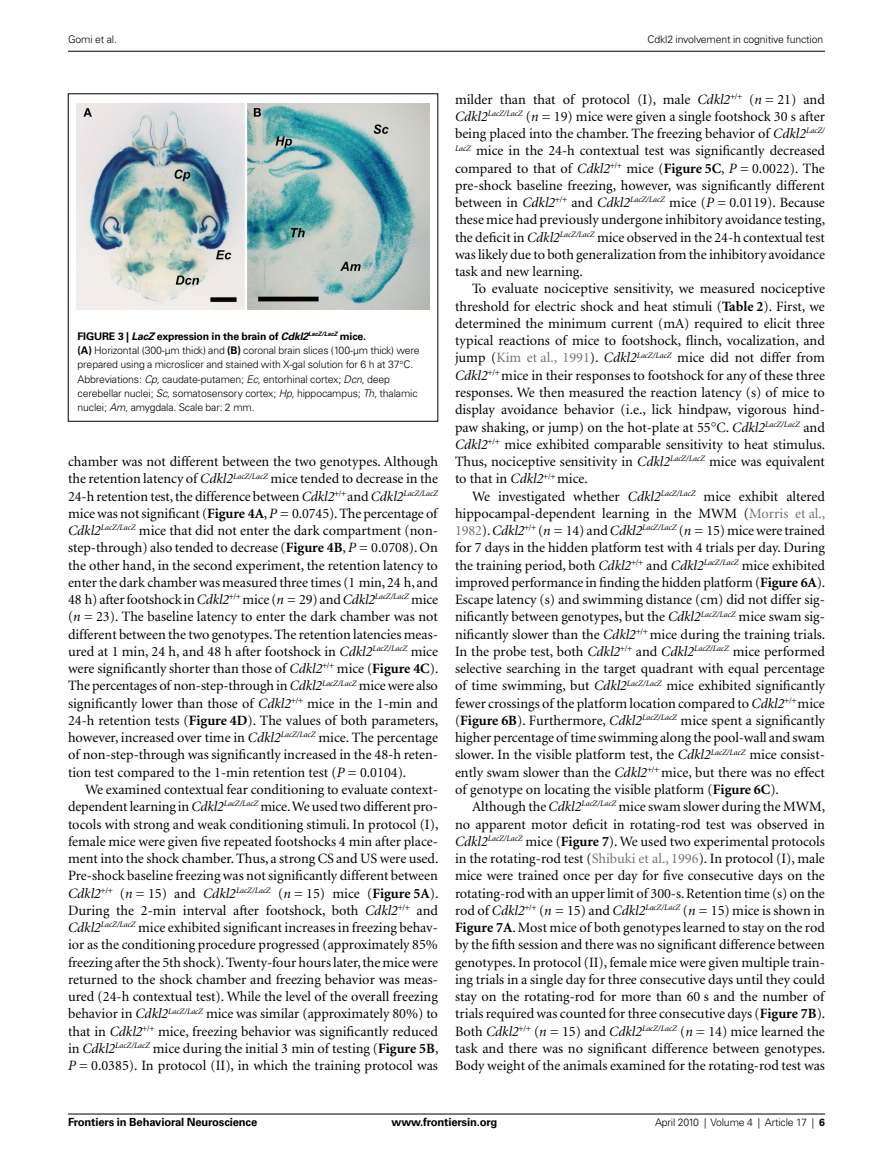
<style>
.page{position:relative;width:893px;height:1170px;background:#fff}
.page>*{position:absolute;margin:0;border:0;box-sizing:border-box;transform-origin:0 0}
.t1{font:14.25px/17.2px "Minion";color:#000;text-align:justify}
.t2{font:700 11.25px "Univers";letter-spacing:-.015em;color:#000}
.t3{font:300 10.5px/14.2px "Univers";letter-spacing:-.015em;color:#000}
.s1{font-weight:700}
.s2{font-weight:700;font-style:italic}
.s3{font-style:italic}
.s4{color:#707173}
</style>
<div class="page">
<hr style="left:68px;top:1113px;width:757px;height:1px;background:#000">
<hr style="left:68px;top:51px;width:757px;height:1px;background:#000">
<img style="left:77px;top:103px;width:352px;height:207px">
<p class="t3" style="left:68px;top:33px;width:51px">Gomi et al.</p>
<p class="t3" style="left:648px;top:33px;width:177px">Cdkl2 involvement in cognitive function</p>
<p class="t3" style="left:78px;top:330px;width:344px"><span class="s1">FIGURE 3 |</span> <span class="s2">LacZ</span> <span class="s1">expression in the brain of</span> <span class="s2">Cdkl2</span><sup>LacZ/LacZ</sup> <span class="s1">mice.<br>(A)</span> Horizontal (300-µm thick) and <span class="s1">(B)</span> coronal brain slices (100-µm thick) were prepared using a microslicer and stained with X-gal solution for 6 h at 37 C.<br>Abbreviations: <span class="s3">Cp</span>, caudate-putamen; <span class="s3">Ec</span>, entorhinal cortex; <span class="s3">Dcn</span>, deep cerebellar nuclei; <span class="s3">Sc</span>, somatosensory cortex; <span class="s3">Hp</span>, hippocampus; <span class="s3">Th</span>, thalamic nuclei; <span class="s3">Am</span>, amygdala. Scale bar: 2 mm.</p>
<p class="t1" style="left:68px;top:454px;width:372px">chamber was not different between the two genotypes. Although the retention latency of <span class="s3">Cdkl2</span><sup>LacZ/LacZ</sup> mice tended to decrease in the 24-h retention test, the difference between <span class="s3">Cdkl2</span> <sup>/</sup> and <span class="s3">Cdkl2</span><sup>LacZ/LacZ </sup>mice was not significant (<span class="s1">Figure 4A</span>, <span class="s3">P</span> = 0.0745). The percentage of <span class="s3">Cdkl2</span><sup>LacZ/LacZ</sup> mice that did not enter the dark compartment (non&shy;step-through) also tended to decrease (<span class="s1">Figure 4B</span>, <span class="s3">P</span> = 0.0708). On the other hand, in the second experiment, the retention latency to enter the dark chamber was measured three times (1 min, 24 h, and 48 h) after footshock in <span class="s3">Cdkl2</span> <sup>/</sup> mice (<span class="s3">n</span> = 29) and <span class="s3">Cdkl2</span><sup>LacZ/LacZ</sup> mice (<span class="s3">n</span> = 23). The baseline latency to enter the dark chamber was not different between the two genotypes. The retention latencies meas&shy;ured at 1 min, 24 h, and 48 h after footshock in <span class="s3">Cdkl2</span><sup>LacZ/LacZ</sup> mice were significantly shorter than those of <span class="s3">Cdkl2</span> <sup>/</sup> mice (<span class="s1">Figure 4C</span>).<br>The percentages of non-step-through in <span class="s3">Cdkl2</span><sup>LacZ/LacZ</sup> mice were also significantly lower than those of <span class="s3">Cdkl2</span> <sup>/</sup> mice in the 1-min and 24-h retention tests (<span class="s1">Figure 4D</span>). The values of both parameters, however, increased over time in <span class="s3">Cdkl2</span><sup>LacZ/LacZ</sup> mice. The percentage of non-step-through was significantly increased in the 48-h reten&shy;tion test compared to the 1-min retention test (<span class="s3">P</span> = 0.0104).</p>
<p class="t1" style="left:68px;top:782px;width:372px;text-indent:17px">We examined contextual fear conditioning to evaluate context&shy;dependent learning in <span class="s3">Cdkl2</span><sup>LacZ/LacZ</sup> mice. We used two different pro&shy;tocols with strong and weak conditioning stimuli. In protocol (I), female mice were given five repeated footshocks 4 min after place&shy;ment into the shock chamber. Thus, a strong CS and US were used.<br>Pre-shock baseline freezing was not significantly different between <span class="s3">Cdkl2</span> <sup>/</sup> (<span class="s3">n</span> = 15) and <span class="s3">Cdkl2</span><sup>LacZ/LacZ</sup> (<span class="s3">n</span> = 15) mice (<span class="s1">Figure 5A</span>).<br>During the 2-min interval after footshock, both <span class="s3">Cdkl2</span> <sup>/</sup> and <span class="s3">Cdkl2</span><sup>LacZ/LacZ</sup> mice exhibited significant increases in freezing behav&shy;ior as the conditioning procedure progressed (approximately 85% freezing after the 5th shock). Twenty-four hours later, the mice were returned to the shock chamber and freezing behavior was meas&shy;ured (24-h contextual test). While the level of the overall freezing behavior in <span class="s3">Cdkl2</span><sup>LacZ/LacZ</sup> mice was similar (approximately 80%) to that in <span class="s3">Cdkl2</span> <sup>/</sup> mice, freezing behavior was significantly reduced in <span class="s3">Cdkl2</span><sup>LacZ/LacZ</sup> mice during the initial 3 min of testing (<span class="s1">Figure 5B</span>, <span class="s3">P</span> = 0.0385). In protocol (II), in which the training protocol was</p>
<p class="t1" style="left:455px;top:92px;width:372px">milder than that of protocol (I), male <span class="s3">Cdkl2</span> <sup>/</sup> (<span class="s3">n</span> = 21) and <span class="s3">Cdkl2</span><sup>LacZ/LacZ</sup> (<span class="s3">n</span> = 19) mice were given a single footshock 30 s after being placed into the chamber. The freezing behavior of <span class="s3">Cdkl2</span><sup>LacZ/ LacZ</sup> mice in the 24-h contextual test was significantly decreased compared to that of <span class="s3">Cdkl2</span> <sup>/</sup> mice (<span class="s1">Figure 5C</span>, <span class="s3">P</span> = 0.0022). The pre-shock baseline freezing, however, was significantly different between in <span class="s3">Cdkl2</span> <sup>/</sup> and <span class="s3">Cdkl2</span><sup>LacZ/LacZ</sup> mice (<span class="s3">P</span> = 0.0119). Because these mice had previously undergone inhibitory avoidance testing, the deficit in <span class="s3">Cdkl2</span><sup>LacZ/LacZ</sup> mice observed in the 24-h contextual test was likely due to both generalization from the inhibitory avoidance task and new learning.</p>
<p class="t1" style="left:455px;top:281px;width:372px;text-indent:17px">To evaluate nociceptive sensitivity, we measured nociceptive threshold for electric shock and heat stimuli (<span class="s1">Table 2</span>). First, we determined the minimum current (mA) required to elicit three typical reactions of mice to footshock, flinch, vocalization, and jump (<span class="s4">Kim et al., 1991</span>). <span class="s3">Cdkl2</span><sup>LacZ/LacZ</sup> mice did not differ from <span class="s3">Cdkl2</span> <sup>/</sup> mice in their responses to footshock for any of these three responses. We then measured the reaction latency (s) of mice to display avoidance behavior (i.e., lick hindpaw, vigorous hind&shy;paw shaking, or jump) on the hot-plate at 55 C. <span class="s3">Cdkl2</span><sup>LacZ/LacZ</sup> and <span class="s3">Cdkl2</span> <sup>/</sup> mice exhibited comparable sensitivity to heat stimulus.<br>Thus, nociceptive sensitivity in <span class="s3">Cdkl2</span><sup>LacZ/LacZ</sup> mice was equivalent to that in <span class="s3">Cdkl2</span> <sup>/</sup> mice.</p>
<p class="t1" style="left:455px;top:488px;width:372px;text-indent:17px">We investigated whether <span class="s3">Cdkl2</span><sup>LacZ/LacZ</sup> mice exhibit altered hippocampal-dependent learning in the MWM (<span class="s4">Morris et al., 1982</span>). <span class="s3">Cdkl2</span> <sup>/</sup> (<span class="s3">n</span> = 14) and <span class="s3">Cdkl2</span><sup>LacZ/LacZ</sup> (<span class="s3">n</span> = 15) mice were trained for 7 days in the hidden platform test with 4 trials per day. During the training period, both <span class="s3">Cdkl2</span> <sup>/</sup> and <span class="s3">Cdkl2</span><sup>LacZ/LacZ</sup> mice exhibited improved performance in finding the hidden platform (<span class="s1">Figure 6A</span>).<br>Escape latency (s) and swimming distance (cm) did not differ sig&shy;nificantly between genotypes, but the <span class="s3">Cdkl2</span><sup>LacZ/LacZ</sup> mice swam sig&shy;nificantly slower than the <span class="s3">Cdkl2</span> <sup>/</sup> mice during the training trials.<br>In the probe test, both <span class="s3">Cdkl2</span> <sup>/</sup> and <span class="s3">Cdkl2</span><sup>LacZ/LacZ</sup> mice performed selective searching in the target quadrant with equal percentage of time swimming, but <span class="s3">Cdkl2</span><sup>LacZ/LacZ</sup> mice exhibited significantly fewer crossings of the platform location compared to <span class="s3">Cdkl2</span> <sup>/</sup> mice (<span class="s1">Figure 6B</span>). Furthermore, <span class="s3">Cdkl2</span><sup>LacZ/LacZ</sup> mice spent a significantly higher percentage of time swimming along the pool-wall and swam slower. In the visible platform test, the <span class="s3">Cdkl2</span><sup>LacZ/LacZ</sup> mice consist&shy;ently swam slower than the <span class="s3">Cdkl2</span> <sup>/</sup> mice, but there was no effect of genotype on locating the visible platform (<span class="s1">Figure 6C</span>).</p>
<p class="t1" style="left:455px;top:799px;width:372px;text-indent:17px">Although the <span class="s3">Cdkl2</span><sup>LacZ/LacZ</sup> mice swam slower during the MWM, no apparent motor deficit in rotating-rod test was observed in <span class="s3">Cdkl2</span><sup>LacZ/LacZ</sup> mice (<span class="s1">Figure 7</span>). We used two experimental protocols in the rotating-rod test (<span class="s4">Shibuki et al., 1996</span>). In protocol (I), male mice were trained once per day for five consecutive days on the rotating-rod with an upper limit of 300-s. Retention time (s) on the rod of <span class="s3">Cdkl2</span> <sup>/</sup> (<span class="s3">n</span> = 15) and <span class="s3">Cdkl2</span><sup>LacZ/LacZ</sup> (<span class="s3">n</span> = 15) mice is shown in <span class="s1">Figure 7A</span>. Most mice of both genotypes learned to stay on the rod by the fifth session and there was no significant difference between genotypes. In protocol (II), female mice were given multiple train&shy;ing trials in a single day for three consecutive days until they could stay on the rotating-rod for more than 60 s and the number of trials required was counted for three consecutive days (<span class="s1">Figure 7B</span>).<br>Both <span class="s3">Cdkl2</span> <sup>/</sup> (<span class="s3">n</span> = 15) and <span class="s3">Cdkl2</span><sup>LacZ/LacZ</sup> (<span class="s3">n</span> = 14) mice learned the task and there was no significant difference between genotypes.<br>Body weight of the animals examined for the rotating-rod test was</p>
<p class="t2" style="left:68px;top:1117px;width:191px">Frontiers in Behavioral Neuroscience</p>
<p class="t2" style="left:392px;top:1117px;width:107px">www.frontiersin.org</p>
<p class="t3" style="left:655px;top:1115px;width:171px">April 2010 | Volume 4 | Article 17 | <span class="s1">6</span></p>
</div>
